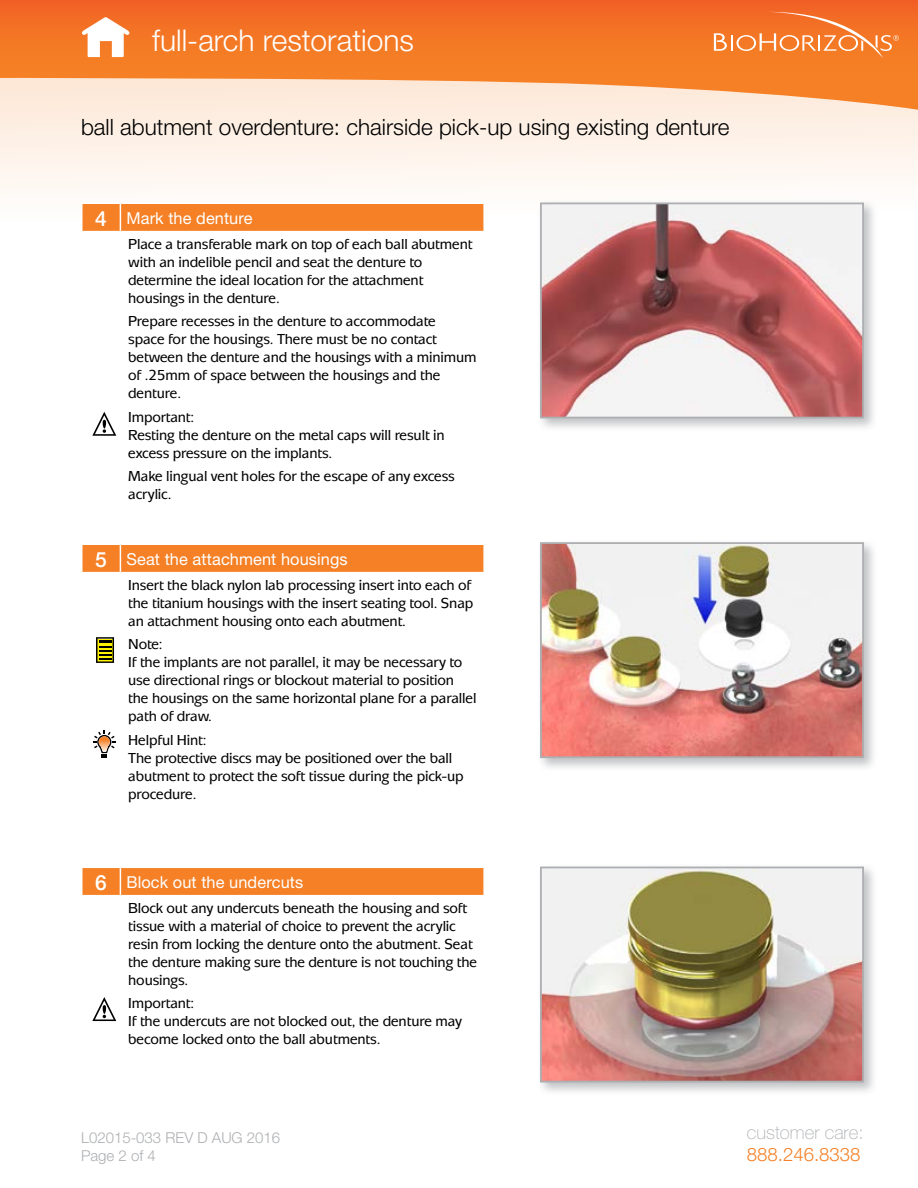
<style>
.page{position:relative;width:918px;height:1188px;background:#fff}
.page>*{position:absolute;margin:0;border:0;box-sizing:border-box;transform-origin:0 0}
.t1{font:300 30px "Helvetica Neue";color:#fff}
.t2{font:300 22.5px "Helvetica Neue";color:#000}
.t3{font:100 18.6px "Helvetica Neue";color:#adafb2}
.t4{font:300 18.6px "Helvetica Neue";color:#f58025}
.t5{font:16.5px "Helvetica Neue";letter-spacing:.005em;color:#fff}
.t6{font:500 15px/18px "Mixage ITC";letter-spacing:-.01em;color:#000}
.t7{font:300 15px/18px "Helvetica Neue";color:#adafb2}
.s1{font-weight:500;font-size:21px}
</style>
<div class="page">
<svg style="left:0;top:112px;width:918px;height:78px;fill:#fef3eb"></svg>
<svg style="left:0;top:0;width:918px;height:112px;background:#f69456"></svg>
<svg style="left:714px;top:12px;width:185px;height:47px;background:#f4833d"></svg>
<svg style="left:81px;top:17px;width:49px;height:40px"></svg>
<svg style="left:82px;top:544px;width:401px;height:28px;background:#f5852e"></svg>
<svg style="left:82px;top:867px;width:401px;height:28px;background:#f5852e"></svg>
<svg style="left:82px;top:203px;width:401px;height:28px;background:#f5852e"></svg>
<div style="left:537px;top:199px;width:341px;height:233px;background:#adafb2;opacity:.75"></div>
<img style="left:543px;top:205px;width:318px;height:210px">
<div style="left:540px;top:202px;width:324px;height:216px;border:2px solid #adafb2"></div>
<div style="left:537px;top:539px;width:341px;height:232px;background:#adafb2;opacity:.75"></div>
<img style="left:543px;top:545px;width:318px;height:210px">
<div style="left:540px;top:542px;width:324px;height:216px;border:2px solid #adafb2"></div>
<div style="left:537px;top:863px;width:341px;height:233px;background:#adafb2;opacity:.75"></div>
<img style="left:543px;top:870px;width:318px;height:210px">
<div style="left:540px;top:867px;width:324px;height:216px;border:2px solid #adafb2"></div>
<svg style="left:96px;top:637px;width:18px;height:26px"></svg>
<svg style="left:93px;top:731px;width:23px;height:26px"></svg>
<svg style="left:92px;top:997px;width:24px;height:24px"></svg>
<svg style="left:92px;top:412px;width:24px;height:24px"></svg>
<h1 class="t1" style="left:152px;top:22px;width:263px">full-arch restorations</h1>
<h2 class="t2" style="left:81px;top:113px;width:650px">ball abutment overdenture: chairside pick-up using existing denture</h2>
<p class="t5" style="left:95px;top:208px;width:159px"><span class="s1">4</span> Mark the denture</p>
<p class="t6" style="left:128px;top:235px;width:346px">Place a transferable mark on top of each ball abutment with an indelible pencil and seat the denture to determine the ideal location for the attachment housings in the denture.</p>
<p class="t6" style="left:128px;top:312px;width:350px">Prepare recesses in the denture to accommodate<br>space for the housings. There must be no contact between the denture and the housings with a minimum of .25mm of space between the housings and the denture.</p>
<p class="t6" style="left:128px;top:407px;width:318px">Important:<br>Resting the denture on the metal caps will result in excess pressure on the implants.</p>
<p class="t6" style="left:128px;top:467px;width:328px">Make lingual vent holes for the escape of any excess acrylic.</p>
<p class="t5" style="left:95px;top:549px;width:254px"><span class="s1">5</span> Seat the attachment housings</p>
<p class="t6" style="left:128px;top:576px;width:347px">Insert the black nylon lab processing insert into each of the titanium housings with the insert seating tool. Snap an attachment housing onto each abutment.</p>
<p class="t6" style="left:128px;top:635px;width:350px">Note:<br>If the implants are not parallel, it may be necessary to use directional rings or blockout material to position the housings on the same horizontal plane for a parallel path of draw.</p>
<p class="t6" style="left:128px;top:731px;width:337px">Helpful Hint:<br>The protective discs may be positioned over the ball abutment to protect the soft tissue during the pick-up procedure.</p>
<p class="t5" style="left:95px;top:872px;width:210px"><span class="s1">6</span> Block out the undercuts</p>
<p class="t6" style="left:128px;top:899px;width:350px">Block out any undercuts beneath the housing and soft tissue with a material of choice to prevent the acrylic resin from locking the denture onto the abutment. Seat the denture making sure the denture is not touching the housings.</p>
<p class="t6" style="left:128px;top:994px;width:335px">Important:<br>If the undercuts are not blocked out, the denture may become locked onto the ball abutments.</p>
<p class="t7" style="left:81px;top:1128px;width:201px">L02015-033 REV D AUG 2016<br>Page 2 of 4</p>
<p class="t3" style="left:747px;top:1121px;width:118px">customer care:</p>
<p class="t4" style="left:747px;top:1143px;width:115px">888.246.8338</p>
</div>
